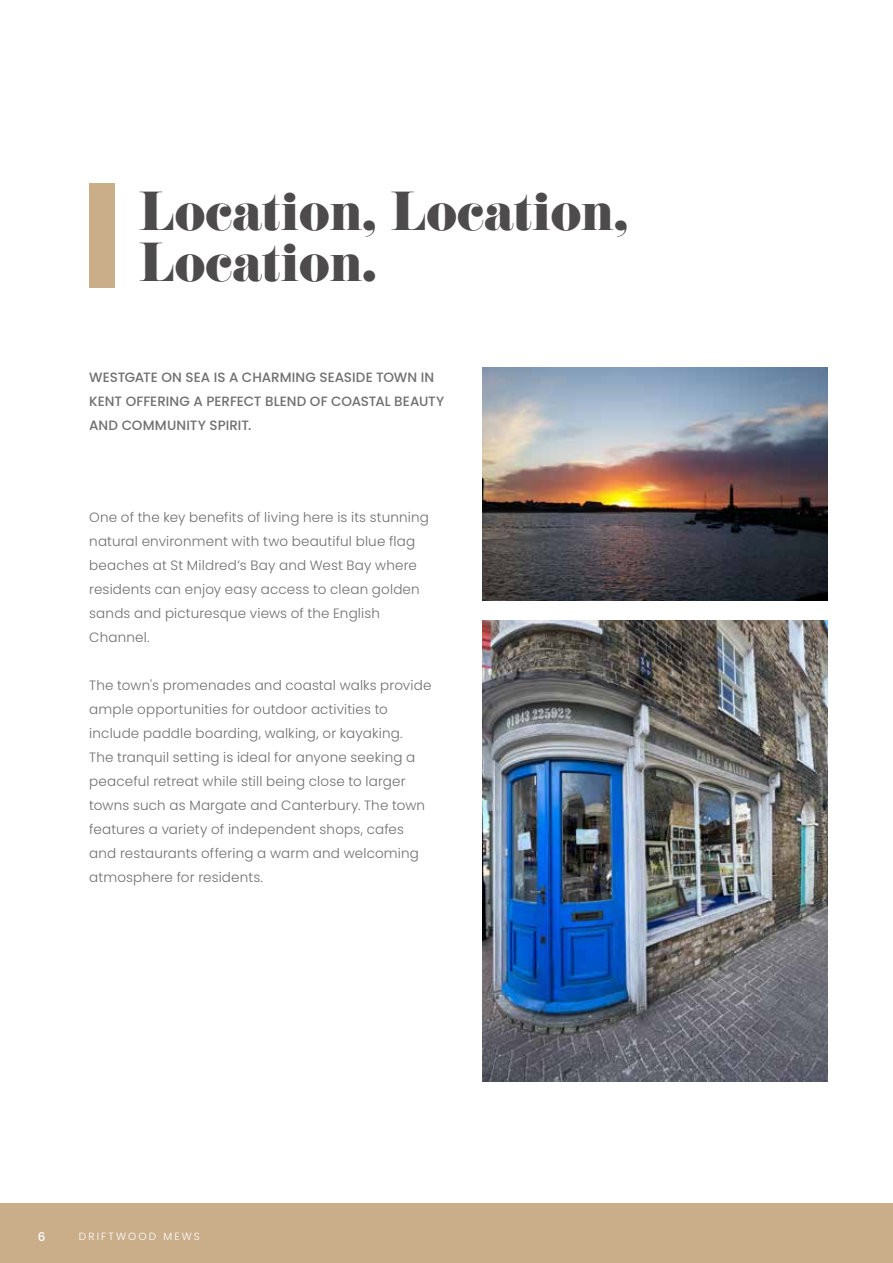
<style>
.page{position:relative;width:893px;height:1263px;background:#fff}
.page>*{position:absolute;margin:0;border:0;box-sizing:border-box;transform-origin:0 0}
.t1{font:48px/51px "Eloquent JF Pro";color:#4e4b4c}
.t2{font:300 13.5px/24px "Poppins";letter-spacing:.01em;color:#716f70}
.t3{font:500 13.5px/24px "Poppins";color:#716f70}
.t4{font:500 12px "Poppins";color:#fff}
.t5{font:300 10.5px "Poppins";letter-spacing:.2em;color:#fff}
</style>
<div class="page">
<div style="left:0;top:1203px;width:893px;height:60px;background:#caae8a"></div>
<div style="left:89px;top:183px;width:26px;height:104px;background:#caae8a"></div>
<img style="left:482px;top:368px;width:345px;height:232px">
<img style="left:482px;top:621px;width:345px;height:460px">
<h1 class="t1" style="left:139px;top:188px;width:491px">Location, Location,<br>Location.</h1>
<p class="t3" style="left:89px;top:365px;width:357px">WESTGATE ON SEA IS A CHARMING SEASIDE TOWN IN<br>KENT OFFERING A PERFECT BLEND OF COASTAL BEAUTY<br>AND COMMUNITY SPIRIT.</p>
<p class="t2" style="left:89px;top:505px;width:341px">One of the key benefits of living here is its stunning natural environment with two beautiful blue flag beaches at St Mildred’s Bay and West Bay where residents can enjoy easy access to clean golden sands and picturesque views of the English Channel.</p>
<p class="t2" style="left:89px;top:673px;width:344px">The town's promenades and coastal walks provide ample opportunities for outdoor activities to include paddle boarding, walking, or kayaking.<br>The tranquil setting is ideal for anyone seeking a peaceful retreat while still being close to larger towns such as Margate and Canterbury. The town features a variety of independent shops, cafes and restaurants offering a warm and welcoming atmosphere for residents.</p>
<p class="t4" style="left:38px;top:1230px;width:9px">6</p>
<p class="t5" style="left:79px;top:1230px;width:122px">DRIFTWOOD MEWS</p>
</div>
